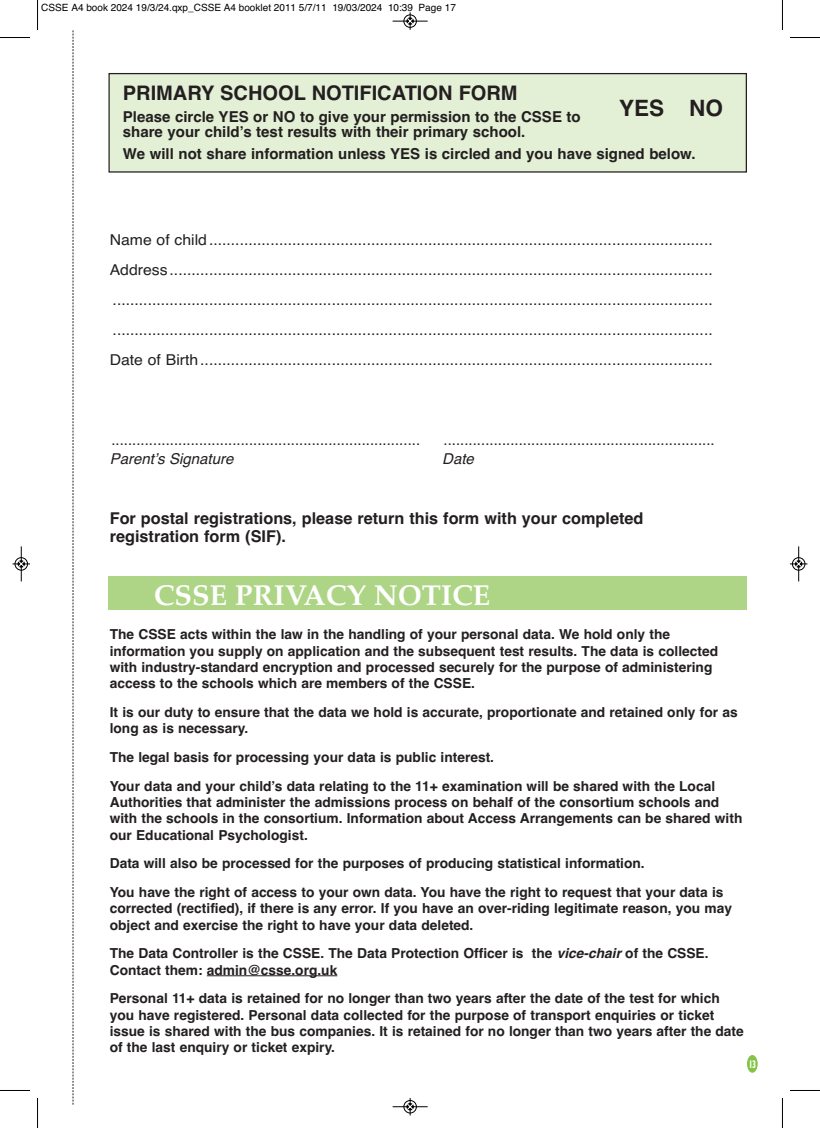
<style>
.page{position:relative;width:820px;height:1128px;background:#fff}
.page>*{position:absolute;margin:0;border:0;box-sizing:border-box;transform-origin:0 0}
.t1{font:700 28.75px "Palatino";color:#fff}
.t2{font:700 22.5px "Helvetica";color:#231f20}
.t3{font:700 20px "Helvetica";color:#231f20}
.t4{font:700 16.25px/18.1px "Helvetica";color:#231f20}
.t5{font:15px/30px "Helvetica";color:#231f20;text-align:justify;scale:1.05 1}
.t6{font:700 15px/15px "Helvetica";color:#231f20}
.t7{font:15px "Helvetica";color:#231f20}
.t8{font:italic 15px "Helvetica";color:#231f20}
.t9{font:700 13.75px/16.2px "Helvetica";color:#231f20}
.t10{font:700 11.25px "Gill Sans";color:#fff;scale:.6 1}
.t11{font:10px "Helvetica";color:#000}
.s1{font-style:italic}
</style>
<div class="page">
<div style="left:110px;top:74px;width:635px;height:97px;background:#e3f0d5"></div>
<div style="left:108px;top:73px;width:638px;height:100px;border:1px solid #231f20"></div>
<svg style="left:73px;top:30px;width:1px;height:1074px"></svg>
<svg style="left:746px;top:1054px;width:11px;height:18px"></svg>
<div style="left:108px;top:576px;width:638px;height:33px;background:#aed585"></div>
<hr style="left:207px;top:975px;width:130px;height:1px;background:#231f20">
<hr style="left:37px;top:0;width:1px;height:30px;background:#000">
<hr style="left:0;top:37px;width:30px;height:1px;background:#000">
<hr style="left:781px;top:0;width:1px;height:30px;background:#000">
<hr style="left:789px;top:37px;width:30px;height:1px;background:#000">
<hr style="left:37px;top:1097px;width:1px;height:30px;background:#000">
<hr style="left:0;top:1090px;width:30px;height:1px;background:#000">
<hr style="left:781px;top:1097px;width:1px;height:30px;background:#000">
<hr style="left:789px;top:1090px;width:30px;height:1px;background:#000">
<div style="left:403px;top:14px;width:13px;height:14px;border:1px solid #fff;border-radius:50%"></div>
<hr style="left:392px;top:21px;width:35px;height:1px;background:#000">
<div style="left:403px;top:15px;width:13px;height:13px;border:1px solid #000;border-radius:50%"></div>
<svg style="left:407px;top:12px;width:6px;height:18px"></svg>
<div style="left:403px;top:1099px;width:13px;height:14px;border:1px solid #fff;border-radius:50%"></div>
<hr style="left:392px;top:1106px;width:35px;height:1px;background:#000">
<div style="left:403px;top:1100px;width:13px;height:13px;border:1px solid #000;border-radius:50%"></div>
<svg style="left:407px;top:1098px;width:6px;height:17px"></svg>
<hr style="left:21px;top:546px;width:1px;height:35px;background:#000">
<div style="left:15px;top:557px;width:13px;height:13px;border:1px solid #000;border-radius:50%"></div>
<svg style="left:12px;top:560px;width:18px;height:7px"></svg>
<hr style="left:798px;top:546px;width:1px;height:35px;background:#000">
<div style="left:791px;top:557px;width:13px;height:13px;border:1px solid #000;border-radius:50%"></div>
<svg style="left:790px;top:560px;width:17px;height:7px"></svg>
<p class="t11" style="left:41px;top:2px;width:416px">cSSe a4 book 2024 19/3/24.qxp_cSSe a4 booklet 2011 5/7/11 19/03/2024 10:39 page 17</p>
<h3 class="t3" style="left:123px;top:81px;width:396px">PRIMARY SCHOOL NOTIFICATION FORM</h3>
<p class="t6" style="left:123px;top:109px;width:459px">Please circle YES or NO to give your permission to the CSSE to share your child’s test results with their primary school.</p>
<p class="t6" style="left:123px;top:146px;width:573px">We will not share information unless YES is circled and you have signed below.</p>
<h2 class="t2" style="left:618px;top:95px;width:105px">YES NO</h2>
<p class="t5" style="left:110px;top:225px;width:575px">name of child................................................................................................................... address ............................................................................................................................ ......................................................................................................................................... .........................................................................................................................................<br>Date of Birth.....................................................................................................................</p>
<p class="t7" style="left:111px;top:431px;width:310px">..........................................................................</p>
<p class="t7" style="left:443px;top:431px;width:272px">.................................................................</p>
<p class="t8" style="left:110px;top:450px;width:125px">Parent’s Signature</p>
<p class="t8" style="left:442px;top:450px;width:33px">date</p>
<p class="t4" style="left:110px;top:509px;width:535px">For postal registrations, please return this form with your completed registration form (SIF).</p>
<h1 class="t1" style="left:154px;top:581px;width:338px">CSSE PRIvACy NOTICE</h1>
<p class="t9" style="left:110px;top:626px;width:609px">The CSSE acts within the law in the handling of your personal data. We hold only the information you supply on application and the subsequent test results. The data is collected with industry-standard encryption and processed securely for the purpose of administering access to the schools which are members of the CSSE.</p>
<p class="t9" style="left:110px;top:704px;width:629px">It is our duty to ensure that the data we hold is accurate, proportionate and retained only for as long as is necessary.</p>
<p class="t9" style="left:110px;top:742px;width:606px;line-height:28.8px">The legal basis for processing your data is public interest.<br>Your data and your child’s data relating to the 11+ examination will be shared with the Local</p>
<p class="t9" style="left:110px;top:794px;width:633px">Authorities that administer the admissions process on behalf of the consortium schools and with the schools in the consortium. Information about Access Arrangements can be shared with our Educational Psychologist.</p>
<p class="t9" style="left:110px;top:849px;width:615px;line-height:28.8px">Data will also be processed for the purposes of producing statistical information.<br>You have the right of access to your own data. You have the right to request that your data is</p>
<p class="t9" style="left:110px;top:900px;width:623px">corrected (rectified), if there is any error. If you have an over-riding legitimate reason, you may object and exercise the right to have your data deleted.</p>
<p class="t9" style="left:110px;top:945px;width:600px">The Data Controller is the CSSE. The Data Protection Officer is the <span class="s1">vice-chair</span> of the CSSE.<br>Contact them: admin@csse.org.uk</p>
<p class="t9" style="left:110px;top:990px;width:635px">Personal 11+ data is retained for no longer than two years after the date of the test for which you have registered. Personal data collected for the purpose of transport enquiries or ticket issue is shared with the bus companies. It is retained for no longer than two years after the date of the last enquiry or ticket expiry.</p>
<p class="t10" style="left:748px;top:1057px;width:14px">13</p>
</div>
